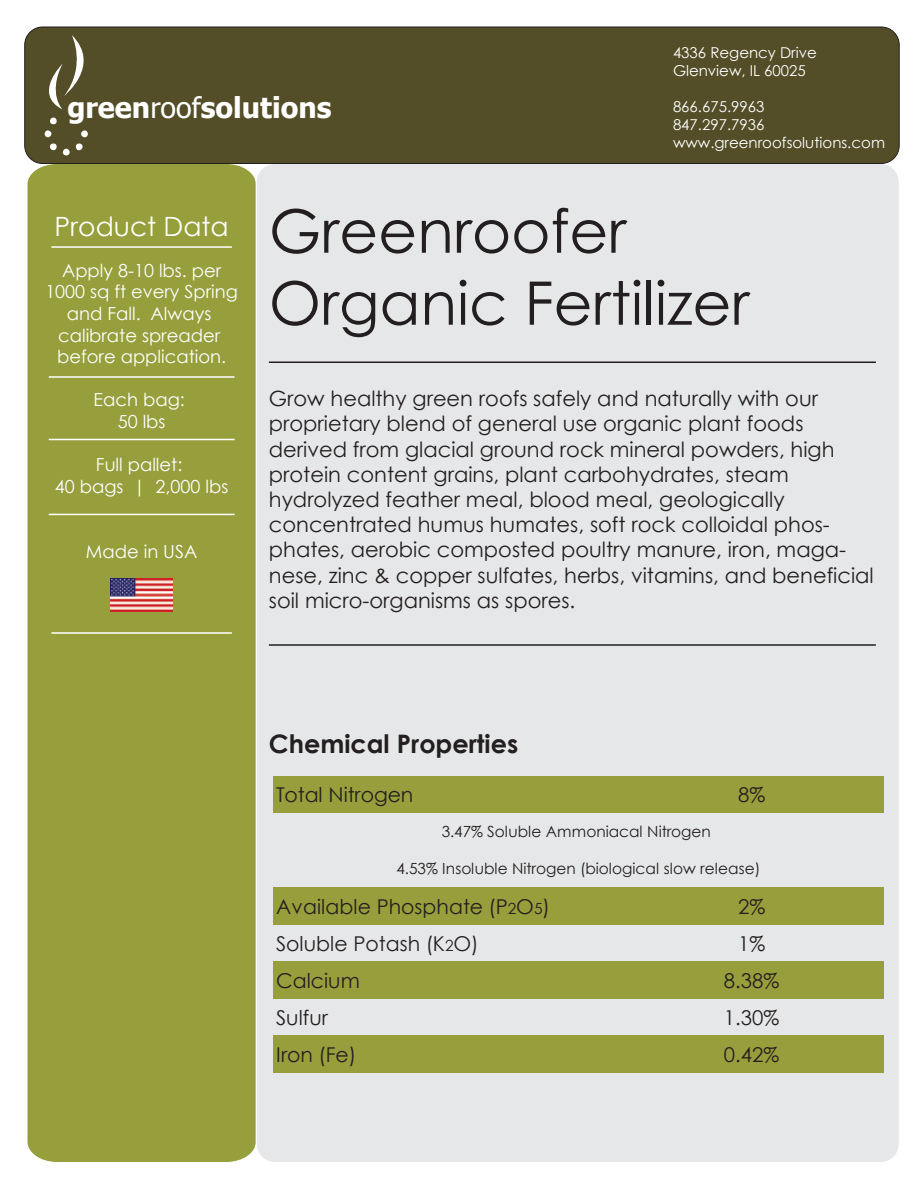
<style>
.page{position:relative;width:918px;height:1188px;background:#fff}
.page>*{position:absolute;margin:0;border:0;box-sizing:border-box;transform-origin:0 0}
.t1{font:60px/72px "Century Gothic";color:#231f20}
.t2{font:700 28.65px "Tahoma";color:#fff}
.t3{font:26.55px "Century Gothic";color:#fff}
.t4{font:700 25.5px "Century Gothic";color:#231f20}
.t5{font:21px/25.2px "Century Gothic";color:#231f20}
.t6{font:20.4px "Century Gothic";color:#231f20}
.t7{font:18px/21.6px "Century Gothic";color:#fff;text-align:center}
.t8{font:15.3px "Century Gothic";color:#231f20}
.t9{font:15px/18px "Century Gothic";color:#fff}
.s1{font-weight:400}
.s2{font-size:15.3px}
</style>
<div class="page">
<div style="left:27px;top:163px;width:229px;height:1000px;background:#969f3c"></div>
<hr style="left:51px;top:246px;width:181px;height:2px;background:#fff">
<hr style="left:49px;top:376px;width:186px;height:2px;background:#fff">
<hr style="left:49px;top:439px;width:186px;height:1px;background:#fff">
<hr style="left:49px;top:514px;width:186px;height:1px;background:#fff">
<hr style="left:51px;top:632px;width:181px;height:2px;background:#fff">
<div style="left:256px;top:163px;width:643px;height:999px;background:#e6e7e8;border-radius:18px"></div>
<div style="left:25px;top:27px;width:874px;height:137px;background:#534e27;border-radius:18px"></div>
<div style="left:24px;top:27px;width:876px;height:137px;border:1px solid #231f20;border-radius:18px"></div>
<svg style="left:76px;top:143px;width:7px;height:8px"></svg>
<div style="left:62px;top:149px;width:8px;height:6px;background:#fff;border-radius:50%"></div>
<svg style="left:50px;top:143px;width:7px;height:8px"></svg>
<svg style="left:45px;top:130px;width:7px;height:8px"></svg>
<svg style="left:50px;top:117px;width:7px;height:8px"></svg>
<div style="left:81px;top:130px;width:7px;height:8px;background:#fff;border-radius:50%"></div>
<svg style="left:49px;top:35px;width:35px;height:74px"></svg>
<hr style="left:269px;top:362px;width:607px;height:1px;background:#231f20">
<hr style="left:269px;top:644px;width:607px;height:2px;background:#231f20">
<img style="left:111px;top:578px;width:62px;height:33px">
<div style="left:273px;top:776px;width:610px;height:37px;background:#969f3b"></div>
<div style="left:273px;top:887px;width:610px;height:37px;background:#969f3b"></div>
<div style="left:273px;top:961px;width:610px;height:38px;background:#969f3b"></div>
<div style="left:273px;top:1036px;width:610px;height:37px;background:#969f3b"></div>
<h2 class="t2" style="left:67px;top:88px;width:266px">green<span class="s1">roof</span>solutions</h2>
<p class="t9" style="left:673px;top:44px;width:145px">4336 Regency Drive<br>Glenview, IL 60025</p>
<p class="t9" style="left:673px;top:98px;width:214px">866.675.9963<br>847.297.7936 www.greenroofsolutions.com</p>
<p class="t3" style="left:55px;top:208px;width:176px">Product Data</p>
<p class="t7" style="left:45px;top:259px;width:194px">Apply 8-10 lbs. per<br>1000 sq ft every Spring and Fall. Always calibrate spreader before application.</p>
<p class="t7" style="left:94px;top:389px;width:93px">Each bag:<br>50 lbs</p>
<p class="t7" style="left:55px;top:454px;width:175px">Full pallet:<br>40 bags | 2,000 lbs</p>
<p class="t7" style="left:86px;top:540px;width:113px">Made in USA</p>
<h1 class="t1" style="left:269px;top:194px;width:482px">Greenroofer<br>Organic Fertilizer</h1>
<p class="t5" style="left:269px;top:386px;width:606px">Grow healthy green roofs safely and naturally with our proprietary blend of general use organic plant foods derived from glacial ground rock mineral powders, high protein content grains, plant carbohydrates, steam hydrolyzed feather meal, blood meal, geologically concentrated humus humates, soft rock colloidal phos&shy;phates, aerobic composted poultry manure, iron, maga&shy;nese, zinc &amp; copper sulfates, herbs, vitamins, and beneficial soil micro-organisms as spores.</p>
<p class="t4" style="left:269px;top:724px;width:251px">Chemical Properties</p>
<p class="t6" style="left:276px;top:780px;width:139px">Total Nitrogen</p>
<p class="t6" style="left:738px;top:780px;width:29px">8%</p>
<p class="t8" style="left:442px;top:821px;width:271px">3.47% Soluble Ammoniacal Nitrogen</p>
<p class="t8" style="left:397px;top:858px;width:365px">4.53% Insoluble Nitrogen (biological slow release)</p>
<p class="t6" style="left:276px;top:892px;width:275px">Available Phosphate (P<span class="s2">2</span>O<span class="s2">5</span>)</p>
<p class="t6" style="left:738px;top:892px;width:29px">2%</p>
<p class="t6" style="left:276px;top:929px;width:204px">Soluble Potash (K<span class="s2">2</span>O)</p>
<p class="t6" style="left:738px;top:929px;width:29px">1%</p>
<p class="t6" style="left:276px;top:966px;width:85px">Calcium</p>
<p class="t6" style="left:724px;top:966px;width:57px">8.38%</p>
<p class="t6" style="left:276px;top:1003px;width:53px">Sulfur</p>
<p class="t6" style="left:724px;top:1003px;width:57px">1.30%</p>
<p class="t6" style="left:276px;top:1041px;width:82px">Iron (Fe)</p>
<p class="t6" style="left:724px;top:1041px;width:57px">0.42%</p>
</div>
